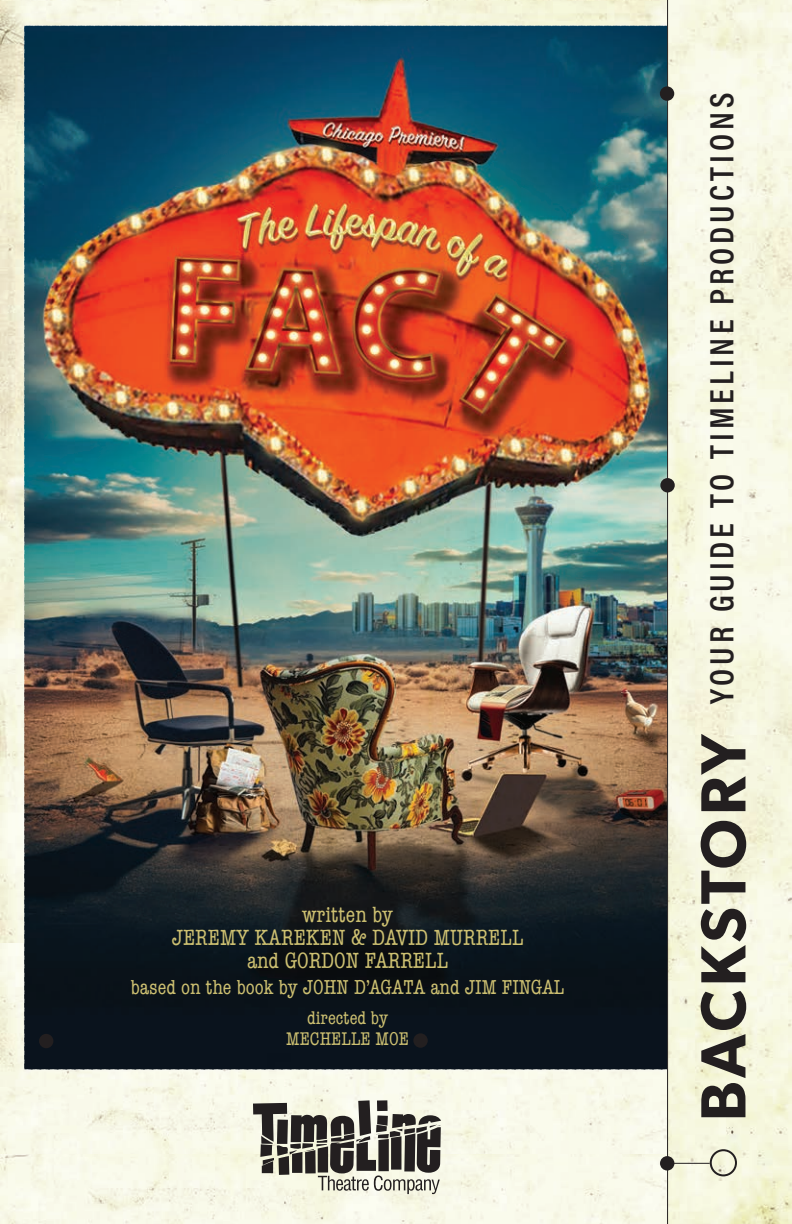
<style>
.page{position:relative;width:792px;height:1224px;background:#fff}
.page>*{position:absolute;margin:0;border:0;box-sizing:border-box;transform-origin:0 0}
.t1{font:600 64px "Gibson";letter-spacing:.05em;color:#231f20}
.t2{font:600 34px "Acumin Pro Cond";letter-spacing:.115em;color:#231f20}
.t3{font:condensed 22.8px/22.8px "American Typewriter";color:#cdc071;text-align:center}
.t4{font:condensed 20.8px "American Typewriter";color:#cdc071}
.t5{font:condensed 19px/20.8px "American Typewriter";color:#cdc071;text-align:center}
</style>
<div class="page">
<img style="left:0;top:1px;width:667px;height:1223px">
<img style="left:0;top:0;width:695px;height:1px">
<img style="left:668px;top:0;width:124px;height:1224px">
<div style="left:710px;top:1149px;width:27px;height:27px;border:2px solid #231f20;border-radius:50%"></div>
<svg style="left:253px;top:1100px;width:188px;height:94px;background:#908f86"></svg>
<hr style="left:667px;top:0;width:1px;height:1224px;background:#231f20">
<hr style="left:667px;top:1163px;width:43px;height:1px;background:#231f20">
<div style="left:660px;top:478px;width:15px;height:14px;background:#231f20;border-radius:50%"></div>
<div style="left:413px;top:1033px;width:15px;height:15px;background:#231f20;border-radius:50%"></div>
<div style="left:39px;top:1034px;width:14px;height:14px;background:#231f20;border-radius:50%"></div>
<div style="left:660px;top:86px;width:14px;height:15px;background:#231f20;border-radius:50%"></div>
<div style="left:660px;top:1156px;width:14px;height:15px;background:#231f20;border-radius:50%"></div>
<p class="t3" style="left:172px;top:903px;width:353px">written by<br>JEREMY KAREKEN &amp; DAVID MURRELL and GORDON FARRELL</p>
<p class="t4" style="left:131px;top:972px;width:435px">based on the book by JOHN D’AGATA and JIM FINGAL</p>
<p class="t5" style="left:286px;top:1006px;width:124px">directed by<br>MECHELLE MOE</p>
<p class="t2" style="left:699px;top:704px;width:613px;rotate:-90deg">YOUR GUIDE TO TIMELINE PRODUCTIONS</p>
<p class="t1" style="left:685px;top:1121px;width:390px;rotate:-90deg">BACKSTORY</p>
</div>
